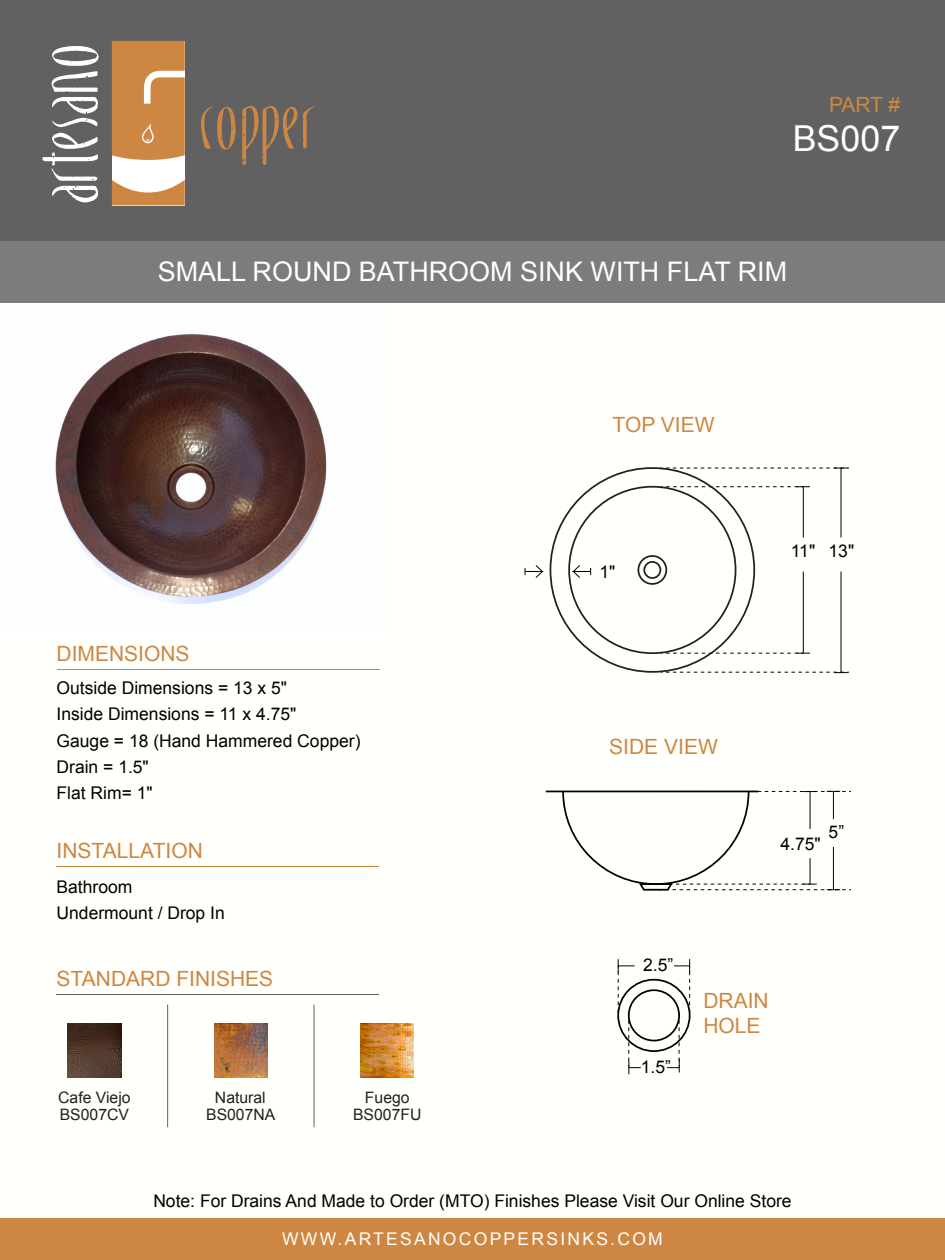
<style>
.page{position:relative;width:945px;height:1260px;background:#fff}
.page>*{position:absolute;margin:0;border:0;box-sizing:border-box;transform-origin:0 0}
.t1{font:35.88px "Arial";color:#fffffc}
.t2{font:26.95px "Arial";color:#fff}
.t3{font:21px/25.2px "Arial";color:#cd8742}
.t4{font:17.5px/26.2px "Arial";color:#000}
.t5{font:17.5px "Arial";letter-spacing:.13em;color:#fffffc}
.t6{font:15.75px/17.5px "Arial";color:#231f20;text-align:center}
</style>
<div class="page">
<img style="left:55px;top:334px;width:272px;height:270px">
<div style="left:0;top:0;width:945px;height:246px;background:#616161"></div>
<div style="left:0;top:241px;width:945px;height:61px;background:#7c7c7c"></div>
<svg style="left:42px;top:133px;width:56px;height:70px"></svg>
<svg style="left:52px;top:46px;width:47px;height:81px"></svg>
<svg style="left:112px;top:41px;width:73px;height:164px;background:#d8a16c"></svg>
<svg style="left:201px;top:106px;width:35px;height:44px"></svg>
<svg style="left:242px;top:106px;width:72px;height:59px"></svg>
<div style="left:0;top:1218px;width:945px;height:42px;background:#cd8742"></div>
<hr style="left:57px;top:994px;width:322px;height:1px;background:#616161">
<div style="left:617px;top:979px;width:74px;height:73px;border:2px solid #000;border-radius:50%"></div>
<div style="left:628px;top:989px;width:52px;height:52px;border:2px solid #000;border-radius:50%"></div>
<svg style="left:667px;top:959px;width:23px;height:114px"></svg>
<svg style="left:618px;top:959px;width:23px;height:115px"></svg>
<hr style="left:546px;top:791px;width:212px;height:1px;background:#000">
<svg style="left:670px;top:468px;width:179px;height:1px"></svg>
<hr style="left:841px;top:468px;width:1px;height:70px;background:#000">
<svg style="left:663px;top:672px;width:186px;height:1px"></svg>
<hr style="left:841px;top:572px;width:1px;height:101px;background:#000">
<svg style="left:661px;top:486px;width:149px;height:1px"></svg>
<hr style="left:803px;top:487px;width:1px;height:51px;background:#000">
<svg style="left:661px;top:653px;width:149px;height:1px"></svg>
<hr style="left:803px;top:572px;width:1px;height:81px;background:#000">
<svg style="left:524px;top:565px;width:20px;height:13px"></svg>
<svg style="left:572px;top:565px;width:20px;height:13px"></svg>
<svg style="left:561px;top:790px;width:290px;height:101px"></svg>
<hr style="left:57px;top:669px;width:323px;height:1px;background:#cd8742">
<hr style="left:57px;top:866px;width:322px;height:1px;background:#cd8742">
<hr style="left:167px;top:1005px;width:1px;height:122px;background:#616161">
<hr style="left:314px;top:1005px;width:1px;height:122px;background:#616161">
<div style="left:643px;top:561px;width:18px;height:18px;border:2px solid #231f20;border-radius:50%"></div>
<div style="left:638px;top:555px;width:29px;height:30px;border:2px solid #231f20;border-radius:50%"></div>
<img style="left:68px;top:1024px;width:53px;height:53px">
<img style="left:361px;top:1024px;width:53px;height:53px">
<img style="left:214px;top:1024px;width:54px;height:53px">
<p class="t3" style="left:829px;top:92px;width:73px">PART #</p>
<h1 class="t1" style="left:793px;top:115px;width:109px">BS007</h1>
<h2 class="t2" style="left:158px;top:254px;width:631px">SMALL ROUND BATHROOM SINK WITH FLAT RIM</h2>
<p class="t3" style="left:613px;top:413px;width:103px">TOP VIEW</p>
<p class="t3" style="left:57px;top:641px;width:135px">DIMENSIONS</p>
<p class="t4" style="left:57px;top:675px;width:305px">Outside Dimensions = 13 x 5"<br>Inside Dimensions = 11 x 4.75"<br>Gauge = 18 (Hand Hammered Copper)<br>Drain = 1.5"<br>Flat Rim= 1"</p>
<p class="t3" style="left:57px;top:838px;width:148px">INSTALLATION</p>
<p class="t4" style="left:57px;top:874px;width:170px">Bathroom<br>Undermount / Drop In</p>
<p class="t3" style="left:57px;top:967px;width:218px">STANDARD FINISHES</p>
<p class="t6" style="left:58px;top:1089px;width:74px;text-align:left">Cafe Viejo<br>BS007CV</p>
<p class="t6" style="left:353px;top:1089px;width:70px">Fuego<br>BS007FU</p>
<p class="t6" style="left:206px;top:1089px;width:71px">Natural<br>BS007NA</p>
<p class="t4" style="left:600px;top:559px;width:17px">1"</p>
<p class="t4" style="left:791px;top:538px;width:65px">11" 13"</p>
<p class="t3" style="left:609px;top:734px;width:110px">SIDE VIEW</p>
<p class="t4" style="left:781px;top:831px;width:42px">4.75"</p>
<p class="t4" style="left:829px;top:819px;width:17px">5”</p>
<p class="t4" style="left:643px;top:952px;width:32px">2.5”</p>
<p class="t4" style="left:641px;top:1053px;width:32px">1.5”</p>
<p class="t3" style="left:703px;top:988px;width:67px">DRAIN<br>HOLE</p>
<p class="t4" style="left:153px;top:1188px;width:640px">Note: For Drains And Made to Order (MTO) Finishes Please Visit Our Online Store</p>
<p class="t5" style="left:282px;top:1228px;width:382px">WWW.ARTESANOCOPPERSINKS.COM</p>
</div>
